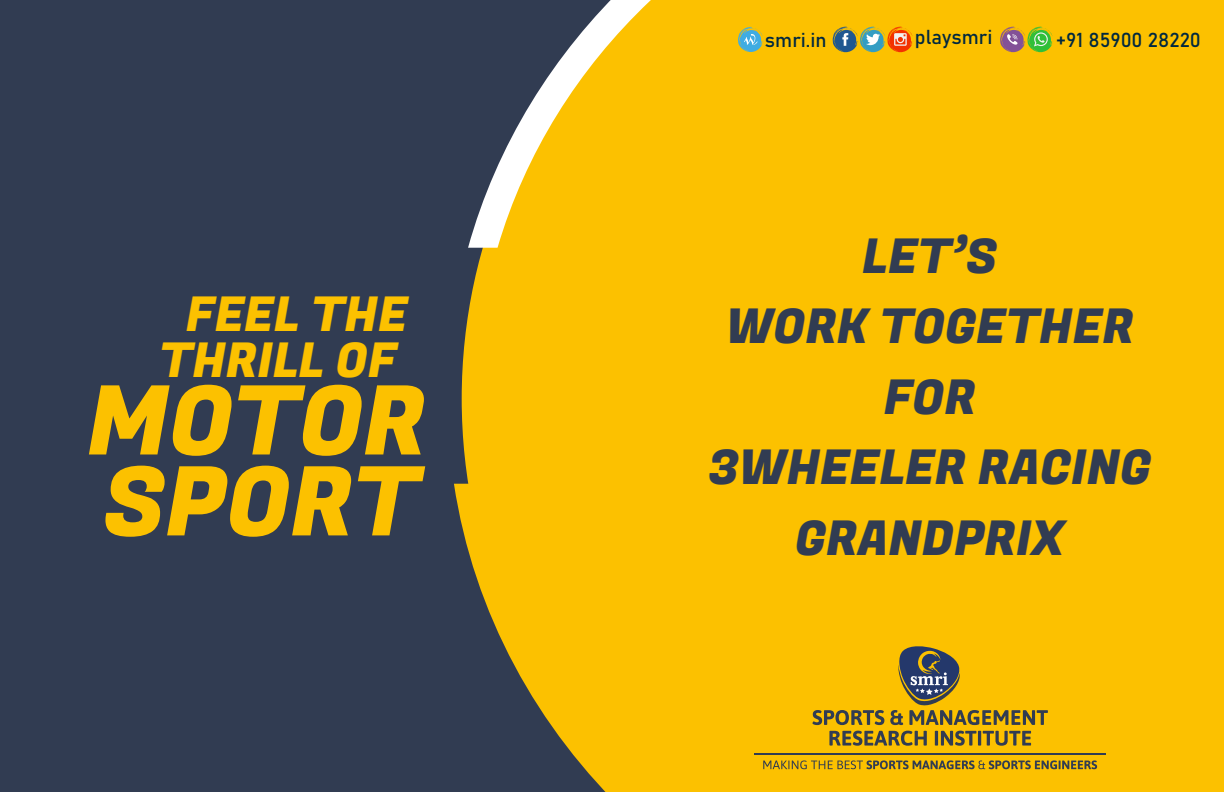
<style>
.page{position:relative;width:1224px;height:792px;background:#313c52}
.page>*{position:absolute;margin:0;border:0;box-sizing:border-box;transform-origin:0 0}
.t1{font:96px/81px "Fugaz One";color:#fcc100}
.t2{font:48px/70.4px "Fugaz One";color:#313c52;text-align:center}
.t3{font:48px/45.8px "Fugaz One";color:#fcc100;text-align:center}
.t4{font:20px "Bahnschrift";color:#002840}
</style>
<div class="page">
<div style="left:462px;top:0;width:762px;height:792px;background:#fcc100"></div>
<svg style="left:468px;top:0;width:290px;height:248px;fill:#fcc100"></svg>
<svg style="left:454px;top:484px;width:242px;height:308px;fill:#fcc100"></svg>
<svg style="left:738px;top:27px;width:25px;height:26px"></svg>
<svg style="left:1000px;top:27px;width:53px;height:26px"></svg>
<svg style="left:833px;top:27px;width:80px;height:26px;background:#af9658"></svg>
<svg style="left:829px;top:731px;width:202px;height:15px"></svg>
<svg style="left:812px;top:644px;width:236px;height:81px;background:#d0a516"></svg>
<hr style="left:754px;top:754px;width:352px;height:1px;background:#313c52">
<svg style="left:763px;top:760px;width:334px;height:9px"></svg>
<p class="t3" style="left:159px;top:293px;width:250px">FEEL THE<br>THRILL OF</p>
<h1 class="t1" style="left:87px;top:384px;width:340px">MOTOR<br>SPORT</h1>
<p class="t4" style="left:765px;top:31px;width:63px">smri.in</p>
<p class="t4" style="left:915px;top:29px;width:79px">playsmri</p>
<p class="t4" style="left:1056px;top:31px;width:147px">+91 85900 28220</p>
<p class="t2" style="left:708px;top:223px;width:444px">LET’S<br>WORK TOGETHER<br>FOR<br>3WHEELER RACING<br>GRANDPRIX</p>
</div>
